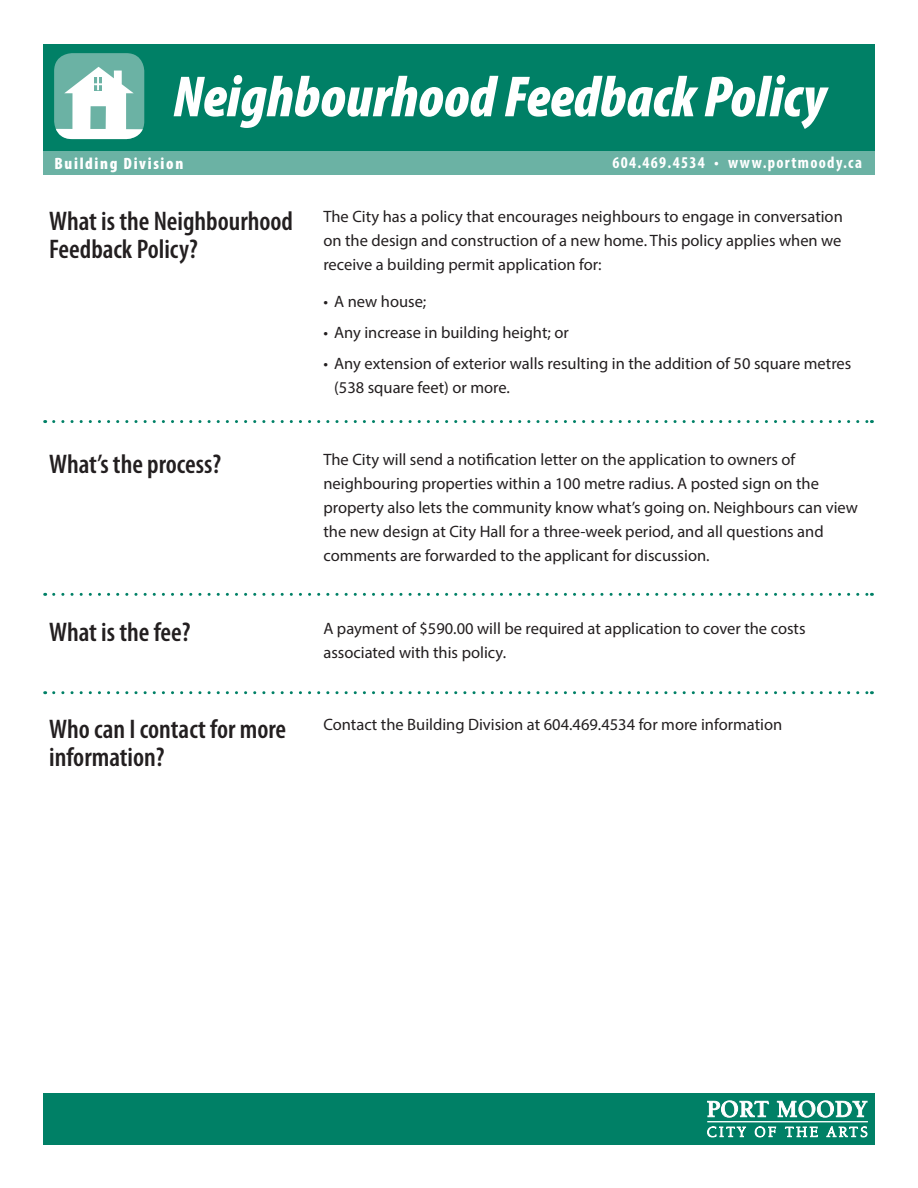
<style>
.page{position:relative;width:918px;height:1188px;background:#fff}
.page>*{position:absolute;margin:0;border:0;box-sizing:border-box;transform-origin:0 0}
.t1{font:italic 900 condensed 58.5px "Myriad Pro";color:#fff}
.t2{font:600 condensed 27px/28.5px "Myriad Pro";color:#231f20}
.t3{font:16.5px/24px "Myriad Pro";color:#231f20}
.t4{font:700 condensed 16.5px "Myriad Pro";letter-spacing:.08em;color:#fff}
.t5{font:900 condensed 16.5px "Myriad Pro";letter-spacing:.1em;color:#fff}
</style>
<div class="page">
<svg style="left:54px;top:420px;width:818px;height:3px"></svg>
<div style="left:43px;top:1093px;width:832px;height:52px;background:#008066"></div>
<svg style="left:707px;top:1126px;width:39px;height:11px"></svg>
<svg style="left:755px;top:1126px;width:21px;height:11px"></svg>
<svg style="left:785px;top:1127px;width:33px;height:10px"></svg>
<svg style="left:826px;top:1126px;width:42px;height:11px"></svg>
<svg style="left:707px;top:1101px;width:62px;height:17px"></svg>
<svg style="left:777px;top:1101px;width:91px;height:17px"></svg>
<hr style="left:707px;top:1121px;width:161px;height:1px;background:#fff">
<div style="left:43px;top:44px;width:832px;height:108px;background:#008066"></div>
<div style="left:43px;top:152px;width:832px;height:23px;background:#6bb2a4"></div>
<div style="left:54px;top:53px;width:90px;height:86px;background:#6bb2a4;border-radius:18px"></div>
<svg style="left:56px;top:67px;width:87px;height:72px"></svg>
<svg style="left:54px;top:593px;width:818px;height:3px"></svg>
<svg style="left:54px;top:691px;width:818px;height:3px"></svg>
<p class="t1" style="left:173px;top:66px;width:655px">Neighbourhood Feedback Policy</p>
<p class="t5" style="left:54px;top:154px;width:130px">Building Division</p>
<p class="t4" style="left:612px;top:153px;width:251px">604.469.4534 • www.portmoody.ca</p>
<p class="t2" style="left:49px;top:207px;width:245px">What is the Neighbourhood<br>Feedback Policy?</p>
<p class="t3" style="left:323px;top:204px;width:521px;text-align:justify">The City has a policy that encourages neighbours to engage in conversation on the design and construction of a new home. This policy applies when we receive a building permit application for:</p>
<p class="t3" style="left:323px;top:289px;width:104px">• A new house;</p>
<p class="t3" style="left:323px;top:320px;width:247px">• Any increase in building height; or</p>
<p class="t3" style="left:334px;top:351px;width:519px;text-indent:-11px">• Any extension of exterior walls resulting in the addition of 50 square metres (538 square feet) or more.</p>
<p class="t2" style="left:49px;top:450px;width:174px">What’s the process?</p>
<p class="t3" style="left:323px;top:447px;width:536px">The City will send a notification letter on the application to owners of neighbouring properties within a 100 metre radius. A posted sign on the property also lets the community know what’s going on. Neighbours can view the new design at City Hall for a three-week period, and all questions and comments are forwarded to the applicant for discussion.</p>
<p class="t2" style="left:49px;top:619px;width:143px">What is the fee?</p>
<p class="t3" style="left:323px;top:616px;width:484px">A payment of $590.00 will be required at application to cover the costs associated with this policy.</p>
<p class="t2" style="left:49px;top:715px;width:239px">Who can I contact for more information?</p>
<p class="t3" style="left:323px;top:712px;width:461px">Contact the Building Division at 604.469.4534 for more information</p>
</div>
